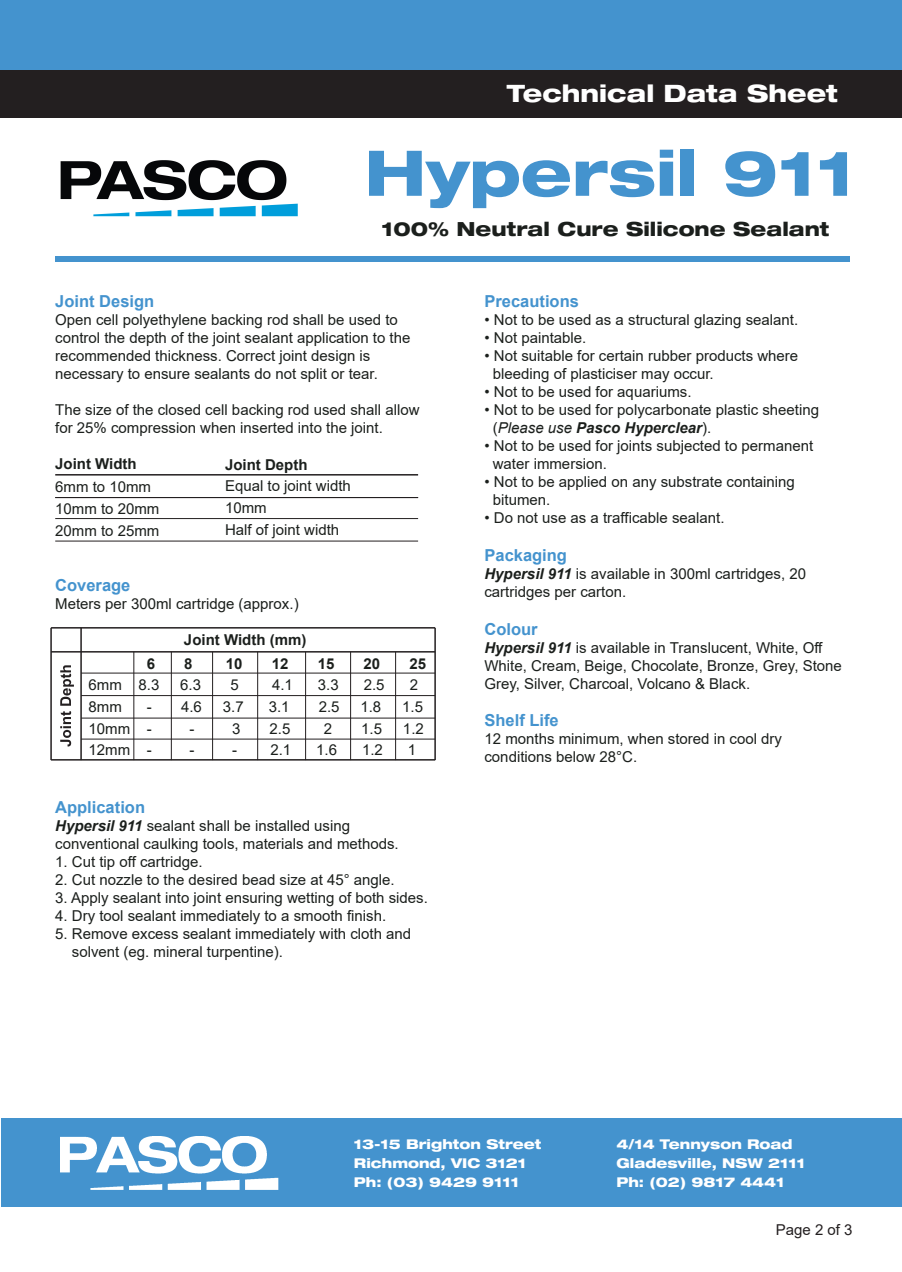
<style>
.page{position:relative;width:902px;height:1272px;background:#fff}
.page>*{position:absolute;margin:0;border:0;box-sizing:border-box;transform-origin:0 0}
.t1{font:800 expanded 63px "Helvetica Neue LT Std";color:#4493ce}
.t2{font:800 expanded 24px "Helvetica Neue LT Std";color:#fff}
.t3{font:800 expanded 19.5px "Helvetica Neue LT Std";color:#1b1f1c}
.t4{font:700 16.5px "Arial";color:#4493ce}
.t5{font:15px/18px "Arial";color:#1b1f1c}
.t6{font:700 15px "Arial";color:#1b1f1c}
.t7{font:15px "Arial";color:#231f20}
.t8{font:800 expanded 13.5px/19.2px "Helvetica Neue LT Std";color:#fff}
.s1{font-weight:700;font-style:italic}
.s2{font-style:italic}
</style>
<div class="page">
<div style="left:0;top:0;width:902px;height:94px;background:#4493ce"></div>
<div style="left:55px;top:256px;width:795px;height:6px;background:#4493ce"></div>
<img style="left:60px;top:160px;width:238px;height:57px">
<div style="left:0;top:70px;width:902px;height:47px;background:#231f20"></div>
<div style="left:1px;top:1118px;width:901px;height:89px;background:#4493ce"></div>
<img style="left:61px;top:1137px;width:217px;height:53px">
<hr style="left:55px;top:474px;width:363px;height:2px;background:#231f20">
<hr style="left:55px;top:497px;width:363px;height:1px;background:#231f20">
<hr style="left:55px;top:518px;width:363px;height:1px;background:#231f20">
<hr style="left:55px;top:541px;width:363px;height:1px;background:#231f20">
<hr style="left:51px;top:651px;width:384px;height:2px;background:#231f20">
<hr style="left:81px;top:673px;width:354px;height:1px;background:#231f20">
<hr style="left:81px;top:695px;width:354px;height:1px;background:#231f20">
<hr style="left:81px;top:718px;width:354px;height:1px;background:#231f20">
<hr style="left:81px;top:739px;width:354px;height:1px;background:#231f20">
<hr style="left:133px;top:652px;width:1px;height:108px;background:#231f20">
<hr style="left:171px;top:652px;width:1px;height:108px;background:#231f20">
<hr style="left:212px;top:652px;width:1px;height:108px;background:#231f20">
<hr style="left:257px;top:652px;width:1px;height:108px;background:#231f20">
<hr style="left:305px;top:652px;width:1px;height:108px;background:#231f20">
<hr style="left:350px;top:652px;width:1px;height:108px;background:#231f20">
<hr style="left:395px;top:652px;width:1px;height:108px;background:#231f20">
<hr style="left:51px;top:627px;width:384px;height:2px;background:#231f20">
<hr style="left:434px;top:628px;width:2px;height:132px;background:#231f20">
<hr style="left:80px;top:628px;width:2px;height:132px;background:#231f20">
<svg style="left:60px;top:665px;width:14px;height:81px"></svg>
<hr style="left:50px;top:628px;width:2px;height:132px;background:#231f20">
<hr style="left:51px;top:759px;width:384px;height:2px;background:#231f20">
<h2 class="t2" style="left:507px;top:78px;width:333px">Technical Data Sheet</h2>
<h1 class="t1" style="left:364px;top:133px;width:492px">Hypersil 911</h1>
<h3 class="t3" style="left:381px;top:217px;width:450px">100% Neutral Cure Silicone Sealant</h3>
<p class="t4" style="left:55px;top:289px;width:101px">Joint Design</p>
<p class="t5" style="left:55px;top:310px;width:357px">Open cell polyethylene backing rod shall be used to control the depth of the joint sealant application to the recommended thickness. Correct joint design is necessary to ensure sealants do not split or tear.</p>
<p class="t5" style="left:55px;top:400px;width:366px">The size of the closed cell backing rod used shall allow for 25% compression when inserted into the joint.</p>
<p class="t6" style="left:55px;top:453px;width:83px">Joint Width</p>
<p class="t5" style="left:55px;top:476px;width:106px;line-height:21.6px">6mm to 10mm<br>10mm to 20mm<br>20mm to 25mm</p>
<p class="t6" style="left:225px;top:454px;width:84px">Joint Depth</p>
<p class="t5" style="left:225px;top:475px;width:127px;line-height:21.6px">Equal to joint width<br>10mm<br>Half of joint width</p>
<p class="t4" style="left:55px;top:574px;width:77px">Coverage</p>
<p class="t5" style="left:55px;top:595px;width:245px">Meters per 300ml cartridge (approx.)</p>
<p class="t6" style="left:184px;top:629px;width:124px">Joint Width (mm)</p>
<p class="t6" style="left:147px;top:653px;width:10px">6</p>
<p class="t6" style="left:184px;top:653px;width:10px">8</p>
<p class="t6" style="left:226px;top:653px;width:18px">10</p>
<p class="t6" style="left:272px;top:653px;width:18px">12</p>
<p class="t6" style="left:318px;top:653px;width:18px">15</p>
<p class="t6" style="left:364px;top:653px;width:18px">20</p>
<p class="t6" style="left:409px;top:653px;width:18px">25</p>
<p class="t5" style="left:89px;top:676px;width:72px">6mm 8.3</p>
<p class="t5" style="left:180px;top:676px;width:22px">6.3</p>
<p class="t5" style="left:230px;top:676px;width:10px">5</p>
<p class="t5" style="left:272px;top:676px;width:22px">4.1</p>
<p class="t5" style="left:318px;top:676px;width:22px">3.3</p>
<p class="t5" style="left:364px;top:676px;width:22px">2.5</p>
<p class="t5" style="left:410px;top:676px;width:10px">2</p>
<p class="t5" style="left:89px;top:697px;width:35px">8mm</p>
<p class="t5" style="left:147px;top:697px;width:57px">- 4.6</p>
<p class="t5" style="left:223px;top:697px;width:22px">3.7</p>
<p class="t5" style="left:269px;top:697px;width:22px">3.1</p>
<p class="t5" style="left:319px;top:697px;width:22px">2.5</p>
<p class="t5" style="left:360px;top:697px;width:22px">1.8</p>
<p class="t5" style="left:402px;top:697px;width:22px">1.5</p>
<p class="t5" style="left:89px;top:719px;width:65px">10mm -</p>
<p class="t5" style="left:189px;top:719px;width:6px">-</p>
<p class="t5" style="left:232px;top:719px;width:10px">3</p>
<p class="t5" style="left:270px;top:719px;width:22px">2.5</p>
<p class="t5" style="left:324px;top:719px;width:10px">2</p>
<p class="t5" style="left:361px;top:719px;width:22px">1.5</p>
<p class="t5" style="left:403px;top:719px;width:22px">1.2</p>
<p class="t5" style="left:89px;top:741px;width:65px">12mm -</p>
<p class="t5" style="left:189px;top:741px;width:6px">-</p>
<p class="t5" style="left:232px;top:741px;width:61px">- 2.1</p>
<p class="t5" style="left:316px;top:741px;width:22px">1.6</p>
<p class="t5" style="left:362px;top:741px;width:22px">1.2</p>
<p class="t5" style="left:408px;top:741px;width:10px">1</p>
<p class="t4" style="left:55px;top:795px;width:91px">Application</p>
<p class="t5" style="left:55px;top:816px;width:345px"><span class="s1">Hypersil 911</span> sealant shall be installed using conventional caulking tools, materials and methods.</p>
<p class="t5" style="left:55px;top:852px;width:149px">1. Cut tip off cartridge.</p>
<p class="t5" style="left:55px;top:870px;width:341px">2. Cut nozzle to the desired bead size at 45° angle.</p>
<p class="t5" style="left:55px;top:888px;width:374px">3. Apply sealant into joint ensuring wetting of both sides.</p>
<p class="t5" style="left:55px;top:906px;width:332px">4. Dry tool sealant immediately to a smooth finish.</p>
<p class="t5" style="left:72px;top:924px;width:341px;text-indent:-17px">5. Remove excess sealant immediately with cloth and solvent (eg. mineral turpentine).</p>
<p class="t4" style="left:484px;top:289px;width:96px">Precautions</p>
<p class="t5" style="left:484px;top:310px;width:315px">• Not to be used as a structural glazing sealant.</p>
<p class="t5" style="left:484px;top:328px;width:103px">• Not paintable.</p>
<p class="t5" style="left:493px;top:346px;width:307px;text-indent:-8px">• Not suitable for certain rubber products where bleeding of plasticiser may occur.</p>
<p class="t5" style="left:484px;top:382px;width:209px">• Not to be used for aquariums.</p>
<p class="t5" style="left:493px;top:400px;width:328px;text-indent:-8px">• Not to be used for polycarbonate plastic sheeting (<span class="s2">Please use</span> <span class="s1">Pasco Hyperclear</span>).</p>
<p class="t5" style="left:493px;top:436px;width:322px;text-indent:-8px">• Not to be used for joints subjected to permanent water immersion.</p>
<p class="t5" style="left:493px;top:472px;width:304px;text-indent:-8px">• Not to be applied on any substrate containing bitumen.</p>
<p class="t5" style="left:484px;top:508px;width:242px">• Do not use as a trafficable sealant.</p>
<p class="t4" style="left:484px;top:543px;width:84px">Packaging</p>
<p class="t5" style="left:484px;top:564px;width:323px"><span class="s1">Hypersil 911</span> is available in 300ml cartridges, 20 cartridges per carton.</p>
<p class="t4" style="left:484px;top:617px;width:55px">Colour</p>
<p class="t5" style="left:484px;top:638px;width:359px"><span class="s1">Hypersil 911</span> is available in Translucent, White, Off<br>White, Cream, Beige, Chocolate, Bronze, Grey, Stone<br>Grey, Silver, Charcoal, Volcano &amp; Black.</p>
<p class="t4" style="left:484px;top:709px;width:76px">Shelf Life</p>
<p class="t5" style="left:484px;top:730px;width:299px">12 months minimum, when stored in cool dry conditions below 28°C.</p>
<p class="t8" style="left:354px;top:1134px;width:189px">13-15 Brighton Street<br>Richmond, VIC 3121<br>Ph: (03) 9429 9111</p>
<p class="t8" style="left:616px;top:1134px;width:190px">4/14 Tennyson Road<br>Gladesville, NSW 2111<br>Ph: (02) 9817 4441</p>
<p class="t7" style="left:776px;top:1219px;width:78px">Page 2 of 3</p>
</div>
